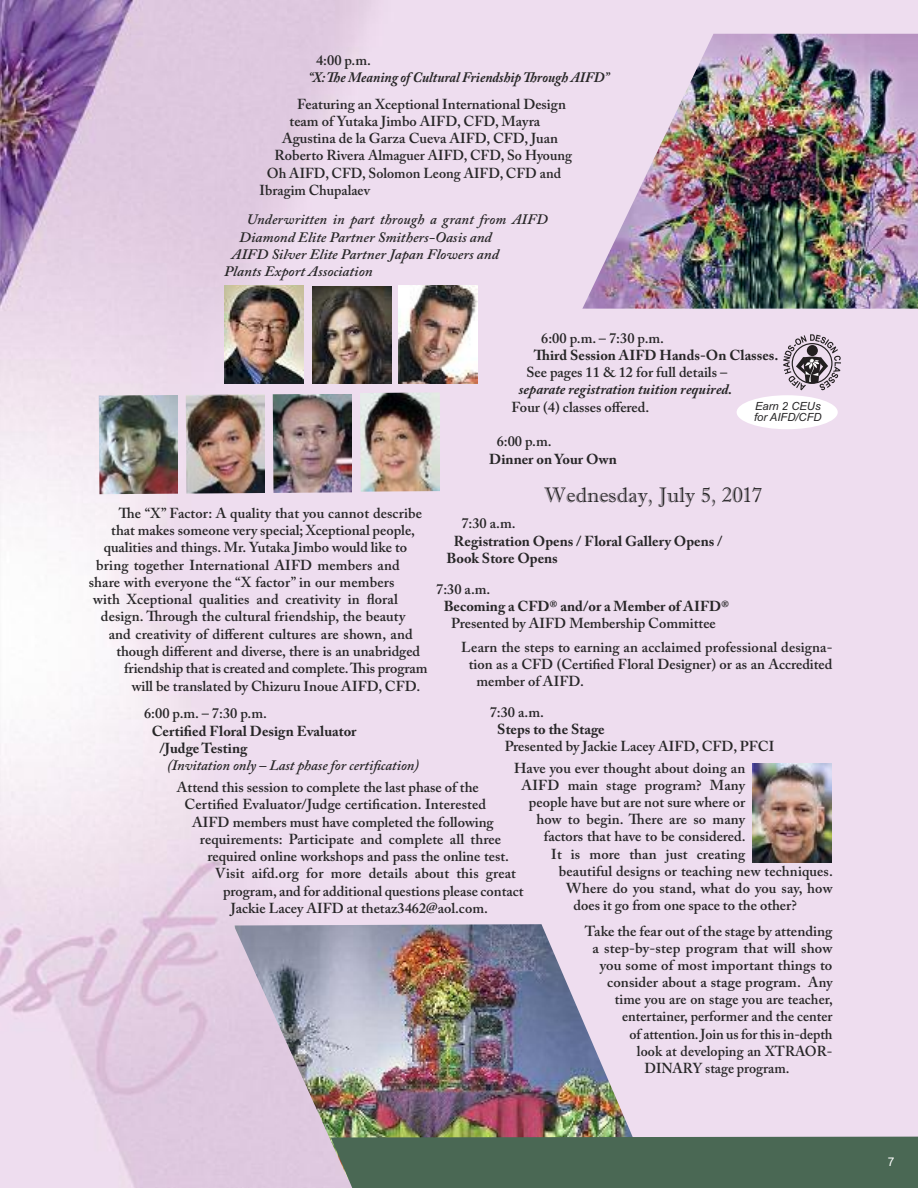
<style>
.page{position:relative;width:918px;height:1188px;background:#fff}
.page>*{position:absolute;margin:0;border:0;box-sizing:border-box;transform-origin:0 0}
.t1{font:21px "Imprint MT Shadow";color:#272627}
.t2{font:600 14.4px/23.2px "Adobe Caslon Pro";color:#272627}
.t3{font:700 14.4px/17.2px "Adobe Caslon Pro";color:#272627}
.t4{font:italic 600 14.4px "Adobe Caslon Pro";color:#272627;scale:1.04 1}
.t5{font:italic 600 14.4px "Adobe Caslon Pro";color:#272627}
.t6{font:italic 700 14.4px "Adobe Caslon Pro";color:#272627;scale:.95 1}
.t7{font:italic 700 14.4px "Adobe Caslon Pro";color:#272627}
.t8{font:12px "Arial";color:#fff}
.t9{font:italic 11.25px/11.2px "Arial";color:#272627}
</style>
<div class="page">
<img style="left:0;top:0;width:918px;height:1188px">
<svg style="left:783px;top:334px;width:58px;height:56px;background:#ada1ad"></svg>
<div style="left:792px;top:343px;width:41px;height:41px;border:1px solid #231f20;border-radius:50%"></div>
<img style="left:225px;top:285px;width:78px;height:99px">
<img style="left:312px;top:286px;width:79px;height:98px">
<img style="left:399px;top:285px;width:78px;height:99px">
<img style="left:99px;top:395px;width:79px;height:99px">
<img style="left:186px;top:394px;width:79px;height:100px">
<img style="left:273px;top:394px;width:79px;height:99px">
<img style="left:582px;top:34px;width:336px;height:275px">
<img style="left:753px;top:764px;width:79px;height:98px">
<img style="left:234px;top:924px;width:401px;height:259px">
<img style="left:360px;top:392px;width:79px;height:100px">
<div style="left:331px;top:1137px;width:587px;height:51px;background:#4a6854"></div>
<div style="left:737px;top:395px;width:101px;height:34px;background:#fff;border-radius:50%"></div>
<p class="t2" style="left:316px;top:50px;width:57px">4:00 p.m.</p>
<p class="t6" style="left:309px;top:73px;width:318px">“X:The Meaning of Cultural FriendshipThrough AIFD”</p>
<p class="t2" style="left:297px;top:94px;width:270px">Featuring an Xceptional International Design</p>
<p class="t2" style="left:290px;top:111px;width:252px">team of Yutaka Jimbo AIFD, CFD, Mayra</p>
<p class="t2" style="left:282px;top:128px;width:277px">Agustina de la Garza Cueva AIFD, CFD, Juan</p>
<p class="t2" style="left:275px;top:146px;width:299px">Roberto Rivera Almaguer AIFD, CFD, So Hyoung</p>
<p class="t2" style="left:267px;top:163px;width:296px">Oh AIFD, CFD, Solomon Leong AIFD, CFD and</p>
<p class="t2" style="left:259px;top:180px;width:112px">Ibragim Chupalaev</p>
<p class="t5" style="left:247px;top:214px;width:303px">Underwritten in part through a grant from AIFD</p>
<p class="t4" style="left:239px;top:232px;width:244px">Diamond Elite Partner Smithers-Oasis and</p>
<p class="t4" style="left:232px;top:249px;width:259px">AIFD Silver Elite Partner Japan Flowers and</p>
<p class="t4" style="left:224px;top:266px;width:144px">Plants Export Association</p>
<p class="t2" style="left:541px;top:328px;width:124px">6:00 p.m. – 7:30 p.m.</p>
<p class="t3" style="left:534px;top:348px;width:246px">Third Session AIFD Hands-On Classes.</p>
<p class="t2" style="left:526px;top:362px;width:202px">See pages 11 &amp; 12 for full details –</p>
<p class="t7" style="left:519px;top:385px;width:215px">separate registration tuition required.</p>
<p class="t2" style="left:512px;top:397px;width:139px">Four (4) classes offered.</p>
<p class="t2" style="left:497px;top:432px;width:57px">6:00 p.m.</p>
<p class="t3" style="left:489px;top:452px;width:129px">Dinner on Your Own</p>
<h1 class="t1" style="left:544px;top:483px;width:220px">Wednesday, July 5, 2017</h1>
<p class="t2" style="left:461px;top:514px;width:56px">7:30 a.m.</p>
<p class="t3" style="left:447px;top:534px;width:278px;text-indent:7px">Registration Opens / Floral Gallery Opens /<br>Book Store Opens</p>
<p class="t2" style="left:436px;top:579px;width:56px">7:30 a.m.</p>
<p class="t3" style="left:444px;top:599px;width:287px">Becoming a CFD® and/or a Member of AIFD®</p>
<p class="t2" style="left:461px;top:614px;width:373px;text-indent:-10px">Presented by AIFD Membership Committee<br>Learn the steps to earning an acclaimed professional designa-</p>
<p class="t2" style="left:476px;top:657px;width:358px;line-height:17.2px;text-indent:-8px">tion as a CFD (Certified Floral Designer) or as an Accredited member of AIFD.</p>
<p class="t2" style="left:490px;top:702px;width:56px">7:30 a.m.</p>
<p class="t3" style="left:497px;top:722px;width:109px">Steps to the Stage</p>
<p class="t2" style="left:514px;top:738px;width:262px;line-height:21.6px;text-indent:-9px">Presented by Jackie Lacey AIFD, CFD, PFCI<br>Have you ever thought about doing an</p>
<p class="t2" style="left:522px;top:775px;width:225px">AIFD main stage program? Many</p>
<p class="t2" style="left:529px;top:793px;width:218px">people have but are not sure where or</p>
<p class="t2" style="left:536px;top:810px;width:210px">how to begin. There are so many</p>
<p class="t2" style="left:544px;top:827px;width:203px">factors that have to be considered.</p>
<p class="t2" style="left:551px;top:844px;width:195px">It is more than just creating</p>
<p class="t2" style="left:559px;top:861px;width:276px">beautiful designs or teaching new techniques.</p>
<p class="t2" style="left:566px;top:878px;width:268px">Where do you stand, what do you say, how</p>
<p class="t2" style="left:574px;top:895px;width:225px">does it go from one space to the other?</p>
<p class="t2" style="left:585px;top:921px;width:249px">Take the fear out of the stage by attending</p>
<p class="t2" style="left:592px;top:938px;width:242px">a step-by-step program that will show</p>
<p class="t2" style="left:600px;top:955px;width:234px">you some of most important things to</p>
<p class="t2" style="left:607px;top:973px;width:227px">consider about a stage program. Any</p>
<p class="t2" style="left:615px;top:990px;width:220px">time you are on stage you are teacher,</p>
<p class="t2" style="left:622px;top:1007px;width:212px">entertainer, performer and the center</p>
<p class="t2" style="left:630px;top:1024px;width:204px">of attention.Join us for this in-depth</p>
<p class="t2" style="left:637px;top:1041px;width:197px">look at developing an XTRAOR-</p>
<p class="t2" style="left:644px;top:1058px;width:147px">DINARY stage program.</p>
<p class="t9" style="left:754px;top:401px;width:69px">Earn 2 CEUs for AIFD/CFD</p>
<p class="t2" style="left:119px;top:503px;width:305px">The “X” Factor: A quality that you cannot describe</p>
<p class="t2" style="left:111px;top:520px;width:305px">that makes someone very special; Xceptional people,</p>
<p class="t2" style="left:104px;top:538px;width:305px">qualities and things. Mr. Yutaka Jimbo would like to</p>
<p class="t2" style="left:96px;top:555px;width:305px">bring together International AIFD members and</p>
<p class="t2" style="left:89px;top:572px;width:307px">share with everyone the “X factor” in our members</p>
<p class="t2" style="left:93px;top:589px;width:306px">with Xceptional qualities and creativity in floral</p>
<p class="t2" style="left:101px;top:607px;width:306px">design. Through the cultural friendship, the beauty</p>
<p class="t2" style="left:109px;top:624px;width:306px">and creativity of different cultures are shown, and</p>
<p class="t2" style="left:116px;top:641px;width:305px">though different and diverse, there is an unabridged</p>
<p class="t2" style="left:124px;top:659px;width:305px">friendship that is created and complete.This program</p>
<p class="t2" style="left:132px;top:676px;width:290px">will be translated by Chizuru Inoue AIFD, CFD.</p>
<p class="t2" style="left:144px;top:704px;width:124px">6:00 p.m. – 7:30 p.m.</p>
<p class="t3" style="left:159px;top:724px;width:199px;text-indent:-8px">Certified Floral Design Evaluator /Judge Testing</p>
<p class="t5" style="left:167px;top:760px;width:254px">(Invitation only – Last phase for certification)</p>
<p class="t2" style="left:177px;top:777px;width:303px">Attend this session to complete the last phase of the</p>
<p class="t2" style="left:185px;top:794px;width:303px">Certified Evaluator/Judge certification. Interested</p>
<p class="t2" style="left:192px;top:812px;width:303px">AIFD members must have completed the following</p>
<p class="t2" style="left:200px;top:829px;width:303px">requirements: Participate and complete all three</p>
<p class="t2" style="left:208px;top:846px;width:303px">required online workshops and pass the online test.</p>
<p class="t2" style="left:215px;top:864px;width:302px">Visit aifd.org for more details about this great</p>
<p class="t2" style="left:223px;top:881px;width:302px">program, and for additional questions please contact</p>
<p class="t2" style="left:231px;top:898px;width:259px">Jackie Lacey AIFD at thetaz3462@aol.com.</p>
<p class="t8" style="left:888px;top:1155px;width:8px">7</p>
</div>
